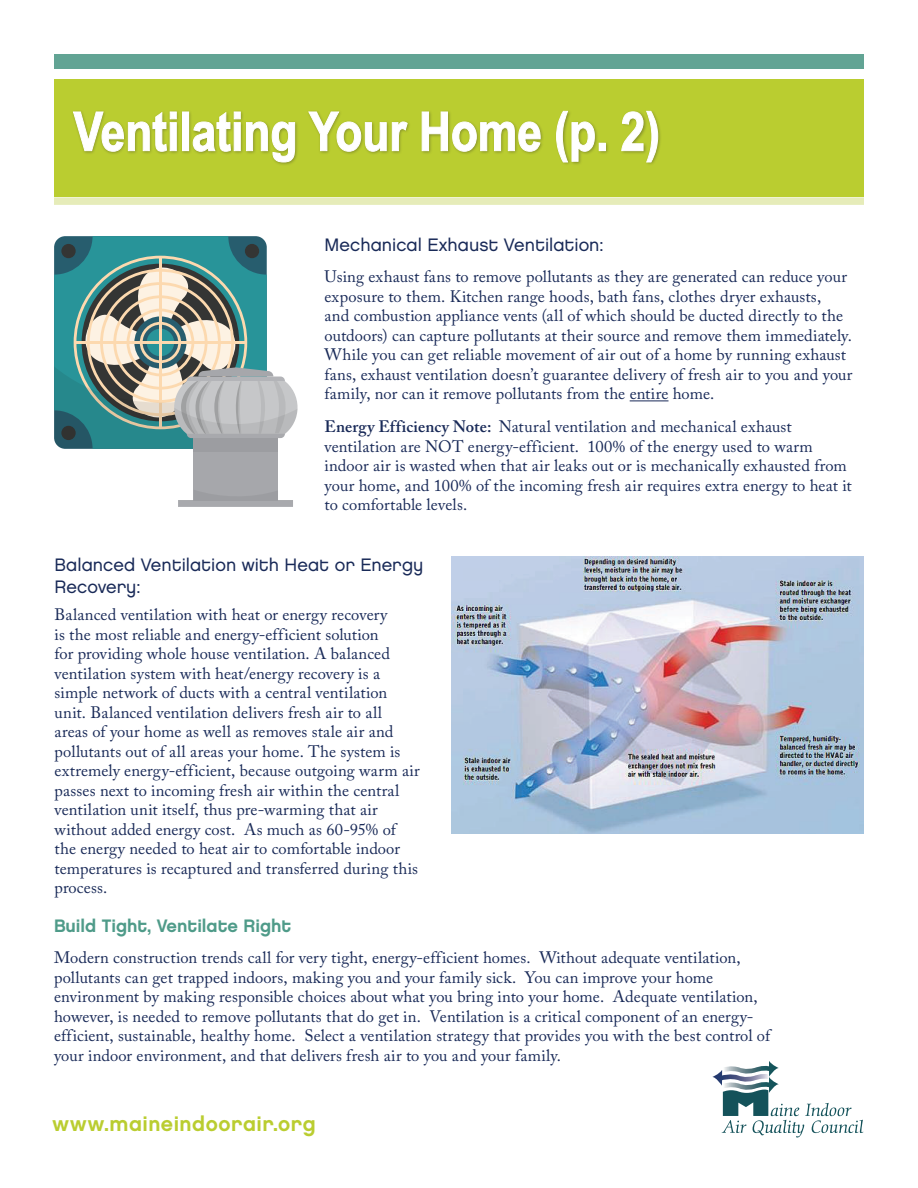
<style>
.page{position:relative;width:918px;height:1188px;background:#fff}
.page>*{position:absolute;margin:0;border:0;box-sizing:border-box;transform-origin:0 0}
.t1{font:700 54px "Arial Narrow";color:#fff}
.t2{font:21px "Chalet New York Nineteen Eighty";letter-spacing:.02em;color:#bacd30}
.t3{font:18px/22.5px "Chalet London Nineteen Eighty";color:#192a58}
.t4{font:18px "Chalet New York Nineteen Eighty";color:#4f9b89}
.t5{font:16.5px/19.5px "Adobe Caslon Pro";letter-spacing:.005em;color:#192a58}
.s1{font-weight:600}
</style>
<div class="page">
<hr style="left:630px;top:400px;width:39px;height:1px;background:#192a58">
<div style="left:54px;top:54px;width:810px;height:15px;background:#62a494"></div>
<svg style="left:712px;top:1061px;width:151px;height:77px"></svg>
<div style="left:54px;top:80px;width:810px;height:117px;background:#bacd30"></div>
<div style="left:54px;top:197px;width:810px;height:8px;background:#e6ecb9"></div>
<div style="left:72px;top:110px;width:590px;height:56px;background:#231f20;opacity:.35"></div>
<svg style="left:72px;top:111px;width:105px;height:41px"></svg>
<div style="left:182px;top:112px;width:7px;height:39px;border:1px solid #fff"></div>
<svg style="left:192px;top:111px;width:103px;height:52px"></svg>
<svg style="left:308px;top:111px;width:100px;height:41px"></svg>
<svg style="left:421px;top:111px;width:120px;height:41px"></svg>
<svg style="left:556px;top:111px;width:39px;height:52px"></svg>
<div style="left:599px;top:143px;width:7px;height:8px;border:1px solid #fff"></div>
<svg style="left:621px;top:111px;width:37px;height:52px"></svg>
<img style="left:452px;top:557px;width:412px;height:276px">
<svg style="left:54px;top:236px;width:213px;height:213px;background:#288990"></svg>
<div style="left:61px;top:244px;width:15px;height:14px;background:#343534;border-radius:50%"></div>
<div style="left:245px;top:244px;width:14px;height:14px;background:#343534;border-radius:50%"></div>
<div style="left:194px;top:437px;width:84px;height:64px;background:#a6a7ab"></div>
<svg style="left:54px;top:256px;width:244px;height:193px;background:#89a6a1"></svg>
<div style="left:193px;top:438px;width:85px;height:14px;background:#9c9da1"></div>
<svg style="left:178px;top:490px;width:115px;height:16px"></svg>
<h1 class="t1" style="left:74px;top:91px;width:588px">Ventilating Your Home (p. 2)</h1>
<p class="t3" style="left:325px;top:233px;width:280px">Mechanical Exhaust Ventilation:</p>
<p class="t5" style="left:325px;top:267px;width:530px">Using exhaust fans to remove pollutants as they are generated can reduce your exposure to them. Kitchen range hoods, bath fans, clothes dryer exhausts,<br>and combustion appliance vents (all of which should be ducted directly to the outdoors) can capture pollutants at their source and remove them immediately.<br>While you can get reliable movement of air out of a home by running exhaust fans, exhaust ventilation doesn’t guarantee delivery of fresh air to you and your family, nor can it remove pollutants from the entire home.</p>
<p class="t5" style="left:325px;top:417px;width:529px"><span class="s1">Energy Efficiency Note:</span> Natural ventilation and mechanical exhaust ventilation are NOT energy-efficient. 100% of the energy used to warm indoor air is wasted when that air leaks out or is mechanically exhausted from your home, and 100% of the incoming fresh air requires extra energy to heat it to comfortable levels.</p>
<p class="t3" style="left:55px;top:553px;width:370px">Balanced Ventilation with Heat or Energy<br>Recovery:</p>
<p class="t5" style="left:55px;top:605px;width:367px">Balanced ventilation with heat or energy recovery<br>is the most reliable and energy-efficient solution<br>for providing whole house ventilation. A balanced ventilation system with heat/energy recovery is a simple network of ducts with a central ventilation unit. Balanced ventilation delivers fresh air to all<br>areas of your home as well as removes stale air and pollutants out of all areas your home. The system is extremely energy-efficient, because outgoing warm air passes next to incoming fresh air within the central ventilation unit itself, thus pre-warming that air without added energy cost. As much as 60-95% of the energy needed to heat air to comfortable indoor temperatures is recaptured and transferred during this process.</p>
<p class="t4" style="left:54px;top:915px;width:239px">Build Tight, Ventilate Right</p>
<p class="t5" style="left:54px;top:948px;width:718px">Modern construction trends call for very tight, energy-efficient homes. Without adequate ventilation, pollutants can get trapped indoors, making you and your family sick. You can improve your home environment by making responsible choices about what you bring into your home. Adequate ventilation, however, is needed to remove pollutants that do get in. Ventilation is a critical component of an energy&shy;efficient, sustainable, healthy home. Select a ventilation strategy that provides you with the best control of your indoor environment, and that delivers fresh air to you and your family.</p>
<p class="t2" style="left:53px;top:1110px;width:265px">www.maineindoorair.org</p>
</div>
